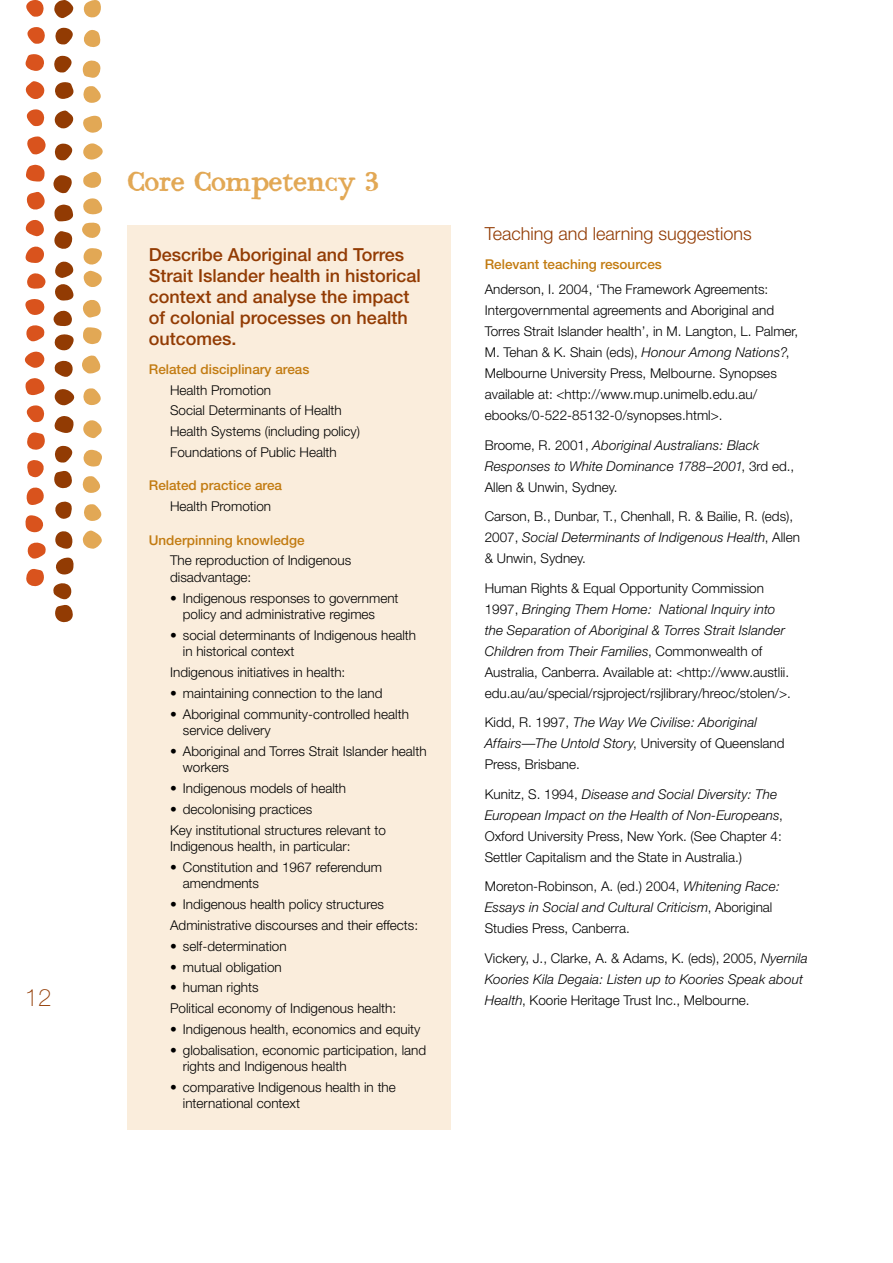
<style>
.page{position:relative;width:893px;height:1263px;background:#fff}
.page>*{position:absolute;margin:0;border:0;box-sizing:border-box;transform-origin:0 0}
.t1{font:27px "Bodoni Hand";color:#e2a855}
.t2{font:100 24px "Helvetica Neue";color:#923b03}
.t3{font:500 18px/21px "Helvetica Neue";color:#923b03}
.t4{font:300 18px "Helvetica Neue";color:#923b03}
.t5{font:300 13.5px/21px "Helvetica Neue";color:#000}
.t6{font:italic 300 13.5px/21px "Helvetica Neue";letter-spacing:.01em;color:#000}
.t7{font:500 13.5px "Helvetica Neue";color:#c27b11}
.s1{font-style:italic}
.s2{font-style:normal}
</style>
<div class="page">
<svg style="left:28px;top:542px;width:18px;height:17px"></svg>
<svg style="left:26px;top:325px;width:19px;height:16px"></svg>
<svg style="left:26px;top:487px;width:18px;height:18px"></svg>
<svg style="left:25px;top:378px;width:20px;height:17px"></svg>
<svg style="left:27px;top:273px;width:19px;height:16px"></svg>
<svg style="left:25px;top:246px;width:19px;height:17px"></svg>
<svg style="left:26px;top:54px;width:18px;height:17px"></svg>
<svg style="left:26px;top:165px;width:19px;height:17px"></svg>
<svg style="left:25px;top:220px;width:19px;height:17px"></svg>
<svg style="left:24px;top:351px;width:21px;height:17px"></svg>
<svg style="left:25px;top:81px;width:20px;height:18px"></svg>
<svg style="left:27px;top:109px;width:17px;height:18px"></svg>
<svg style="left:27px;top:405px;width:17px;height:17px"></svg>
<svg style="left:25px;top:299px;width:20px;height:16px"></svg>
<svg style="left:26px;top:192px;width:19px;height:18px"></svg>
<svg style="left:27px;top:136px;width:19px;height:19px"></svg>
<svg style="left:27px;top:460px;width:17px;height:17px"></svg>
<svg style="left:25px;top:515px;width:19px;height:18px"></svg>
<svg style="left:27px;top:432px;width:18px;height:18px"></svg>
<svg style="left:26px;top:569px;width:18px;height:18px"></svg>
<svg style="left:27px;top:27px;width:18px;height:17px"></svg>
<svg style="left:26px;top:0;width:18px;height:17px"></svg>
<svg style="left:53px;top:583px;width:18px;height:16px"></svg>
<svg style="left:54px;top:361px;width:19px;height:16px"></svg>
<svg style="left:55px;top:531px;width:18px;height:18px"></svg>
<svg style="left:54px;top:416px;width:20px;height:17px"></svg>
<svg style="left:53px;top:311px;width:19px;height:16px"></svg>
<svg style="left:55px;top:82px;width:18px;height:17px"></svg>
<svg style="left:54px;top:204px;width:19px;height:17px"></svg>
<svg style="left:55px;top:261px;width:19px;height:40px"></svg>
<svg style="left:54px;top:389px;width:21px;height:17px"></svg>
<svg style="left:54px;top:110px;width:20px;height:19px"></svg>
<svg style="left:55px;top:144px;width:17px;height:17px"></svg>
<svg style="left:55px;top:446px;width:17px;height:17px"></svg>
<svg style="left:54px;top:334px;width:20px;height:17px"></svg>
<svg style="left:54px;top:231px;width:19px;height:18px"></svg>
<svg style="left:53px;top:175px;width:19px;height:18px"></svg>
<svg style="left:55px;top:501px;width:17px;height:18px"></svg>
<svg style="left:55px;top:557px;width:19px;height:18px"></svg>
<svg style="left:54px;top:471px;width:18px;height:18px"></svg>
<svg style="left:55px;top:605px;width:18px;height:18px"></svg>
<svg style="left:54px;top:0;width:20px;height:19px"></svg>
<svg style="left:54px;top:56px;width:18px;height:17px"></svg>
<svg style="left:55px;top:28px;width:18px;height:17px"></svg>
<svg style="left:83px;top:172px;width:18px;height:16px"></svg>
<svg style="left:83px;top:0;width:18px;height:18px"></svg>
<svg style="left:83px;top:116px;width:19px;height:17px"></svg>
<svg style="left:82px;top:222px;width:19px;height:16px"></svg>
<svg style="left:83px;top:450px;width:19px;height:17px"></svg>
<svg style="left:83px;top:327px;width:19px;height:17px"></svg>
<svg style="left:83px;top:248px;width:19px;height:39px"></svg>
<svg style="left:83px;top:143px;width:20px;height:17px"></svg>
<svg style="left:83px;top:420px;width:19px;height:18px"></svg>
<svg style="left:83px;top:388px;width:18px;height:17px"></svg>
<svg style="left:83px;top:86px;width:18px;height:17px"></svg>
<svg style="left:83px;top:198px;width:20px;height:17px"></svg>
<svg style="left:82px;top:300px;width:19px;height:18px"></svg>
<svg style="left:82px;top:355px;width:18px;height:19px"></svg>
<svg style="left:84px;top:30px;width:17px;height:17px"></svg>
<svg style="left:82px;top:60px;width:19px;height:18px"></svg>
<svg style="left:82px;top:530px;width:20px;height:19px"></svg>
<svg style="left:83px;top:476px;width:17px;height:17px"></svg>
<svg style="left:84px;top:504px;width:17px;height:17px"></svg>
<div style="left:128px;top:225px;width:323px;height:904px;background:#faeddc"></div>
<h2 class="t2" style="left:25px;top:984px;width:28px">12</h2>
<h1 class="t1" style="left:128px;top:170px;width:253px">Core Competency 3</h1>
<h3 class="t3" style="left:149px;top:244px;width:274px">Describe Aboriginal and Torres<br>Strait Islander health in historical context and analyse the impact of colonial processes on health outcomes.</h3>
<p class="t7" style="left:149px;top:361px;width:162px">Related disciplinary areas</p>
<p class="t5" style="left:170px;top:379px;width:192px">Health Promotion<br>Social Determinants of Health<br>Health Systems (including policy)<br>Foundations of Public Health</p>
<p class="t7" style="left:149px;top:478px;width:135px">Related practice area</p>
<p class="t5" style="left:170px;top:496px;width:103px">Health Promotion</p>
<p class="t7" style="left:149px;top:532px;width:157px">Underpinning knowledge</p>
<p class="t5" style="left:170px;top:552px;width:183px;line-height:16.5px">The reproduction of Indigenous disadvantage:</p>
<p class="t5" style="left:183px;top:589px;width:217px;line-height:16.5px;text-indent:-13px">• Indigenous responses to government policy and administrative regimes</p>
<p class="t5" style="left:183px;top:627px;width:235px;line-height:16.5px;text-indent:-13px">• social determinants of Indigenous health in historical context</p>
<p class="t5" style="left:170px;top:662px;width:177px">Indigenous initiatives in health:</p>
<p class="t5" style="left:170px;top:682px;width:214px">• maintaining connection to the land</p>
<p class="t5" style="left:183px;top:705px;width:228px;line-height:16.5px;text-indent:-13px">• Aboriginal community-controlled health service delivery</p>
<p class="t5" style="left:183px;top:743px;width:245px;line-height:16.5px;text-indent:-13px">• Aboriginal and Torres Strait Islander health workers</p>
<p class="t5" style="left:170px;top:778px;width:178px">• Indigenous models of health</p>
<p class="t5" style="left:170px;top:798px;width:218px">• decolonising practices<br>Key institutional structures relevant to</p>
<p class="t5" style="left:170px;top:836px;width:182px">Indigenous health, in particular:</p>
<p class="t5" style="left:183px;top:859px;width:201px;line-height:16.5px;text-indent:-13px">• Constitution and 1967 referendum amendments</p>
<p class="t5" style="left:170px;top:894px;width:250px">• Indigenous health policy structures<br>Administrative discourses and their effects:</p>
<p class="t5" style="left:170px;top:935px;width:118px">• self-determination</p>
<p class="t5" style="left:170px;top:956px;width:113px">• mutual obligation</p>
<p class="t5" style="left:170px;top:977px;width:228px">• human rights<br>Political economy of Indigenous health:</p>
<p class="t5" style="left:170px;top:1018px;width:252px">• Indigenous health, economics and equity</p>
<p class="t5" style="left:183px;top:1041px;width:245px;line-height:16.5px;text-indent:-13px">• globalisation, economic participation, land rights and Indigenous health</p>
<p class="t5" style="left:183px;top:1078px;width:215px;line-height:16.5px;text-indent:-13px">• comparative Indigenous health in the international context</p>
<h3 class="t4" style="left:485px;top:222px;width:269px">Teaching and learning suggestions</h3>
<p class="t7" style="left:485px;top:256px;width:179px">Relevant teaching resources</p>
<p class="t5" style="left:485px;top:278px;width:315px">Anderson, I. 2004, ‘The Framework Agreements:<br>Intergovernmental agreements and Aboriginal and Torres Strait Islander health’, in M. Langton, L. Palmer, M. Tehan &amp; K. Shain (eds), <span class="s1">Honour Among Nations?</span>, Melbourne University Press, Melbourne. Synopses available at: &lt;http://www.mup.unimelb.edu.au/ ebooks/0-522-85132-0/synopses.html&gt;.</p>
<p class="t6" style="left:485px;top:434px;width:311px"><span class="s2">Broome, R. 2001,</span> Aboriginal Australians: Black<br>Responses to White Dominance 1788–2001<span class="s2">, 3rd ed.,<br>Allen &amp; Unwin, Sydney.</span></p>
<p class="t5" style="left:485px;top:506px;width:317px">Carson, B., Dunbar, T., Chenhall, R. &amp; Bailie, R. (eds),<br>2007, <span class="s1">Social Determinants of Indigenous Health</span>, Allen &amp; Unwin, Sydney.</p>
<p class="t5" style="left:485px;top:577px;width:308px">Human Rights &amp; Equal Opportunity Commission 1997, <span class="s1">Bringing Them Home: National Inquiry into the Separation of Aboriginal &amp; Torres Strait Islander Children from Their Families</span>, Commonwealth of Australia, Canberra. Available at: &lt;http://www.austlii. edu.au/au/special/rsjproject/rsjlibrary/hreoc/stolen/&gt;.</p>
<p class="t5" style="left:485px;top:712px;width:301px">Kidd, R. 1997, <span class="s1">The Way We Civilise: Aboriginal<br>Affairs—The Untold Story</span>, University of Queensland<br>Press, Brisbane.</p>
<p class="t5" style="left:485px;top:783px;width:300px">Kunitz, S. 1994, <span class="s1">Disease and Social Diversity: The European Impact on the Health of Non-Europeans</span>, Oxford University Press, New York. (See Chapter 4:<br>Settler Capitalism and the State in Australia.)</p>
<p class="t5" style="left:485px;top:876px;width:297px">Moreton-Robinson, A. (ed.) 2004, <span class="s1">Whitening Race:<br>Essays in Social and Cultural Criticism</span>, Aboriginal<br>Studies Press, Canberra.</p>
<p class="t5" style="left:485px;top:947px;width:325px">Vickery, J., Clarke, A. &amp; Adams, K. (eds), 2005, <span class="s1">Nyernila<br>Koories Kila Degaia: Listen up to Koories Speak about<br>Health</span>, Koorie Heritage Trust Inc., Melbourne.</p>
</div>
